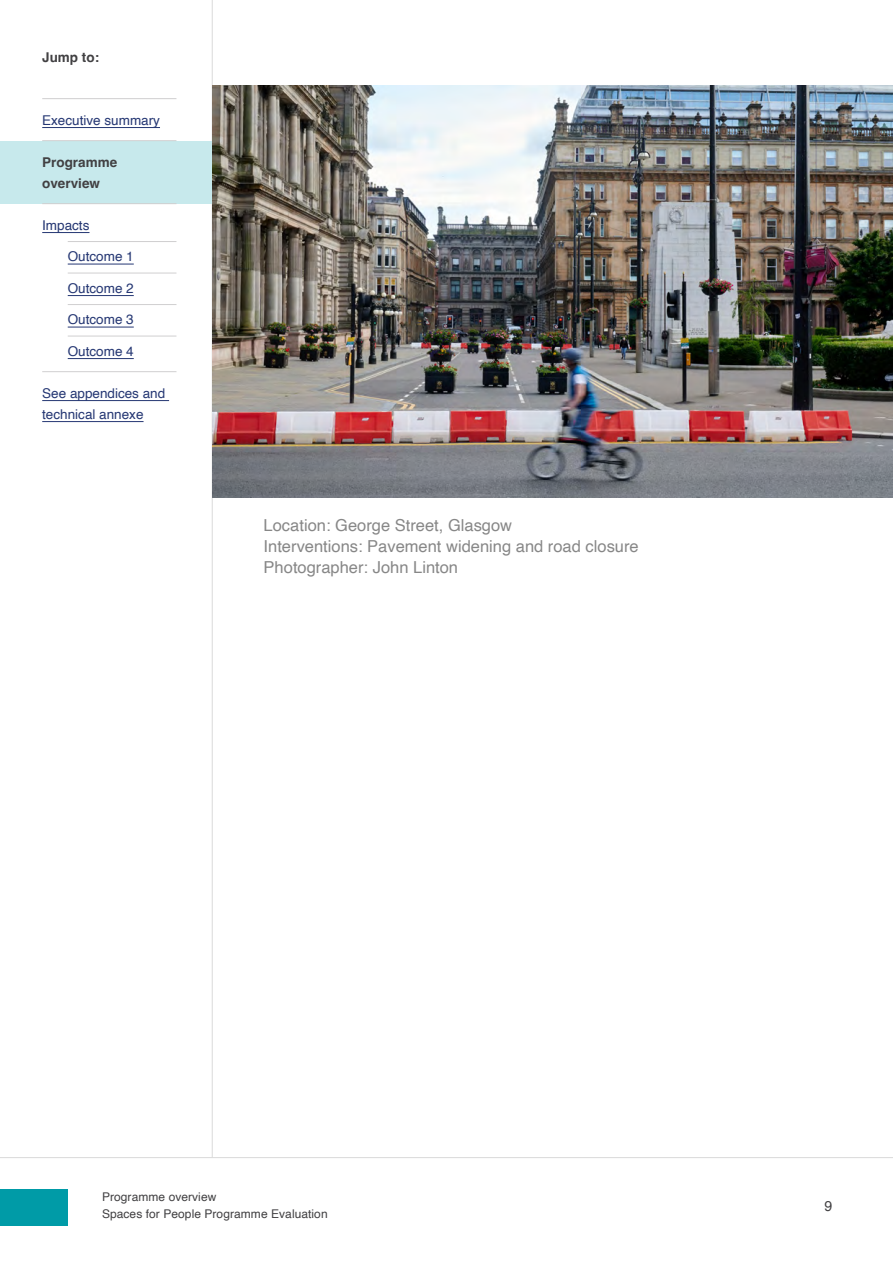
<style>
.page{position:relative;width:893px;height:1263px;background:#fff}
.page>*{position:absolute;margin:0;border:0;box-sizing:border-box;transform-origin:0 0}
.Photo_caption{font:16.5px "Helvetica";color:#878787}
.t1{font:14.25px "Helvetica";color:#414042}
.t2{font:13.5px/21px "Helvetica";color:#253773}
.t3{font:700 13.5px/21px "Helvetica";color:#414042}
.t4{font:12px/16.5px "Helvetica";letter-spacing:.005em;color:#414042}
</style>
<div class="page">
<hr style="left:0;top:1157px;width:893px;height:1px;background:#dadada">
<hr style="left:212px;top:0;width:1px;height:1157px;background:#dadada">
<hr style="left:42px;top:98px;width:134px;height:1px;background:#d0cfd0">
<hr style="left:42px;top:127px;width:118px;height:1px;background:#253773">
<div style="left:0;top:141px;width:212px;height:62px;background:#c7e9ec"></div>
<hr style="left:42px;top:140px;width:134px;height:1px;background:#d0cfd0">
<hr style="left:42px;top:203px;width:134px;height:1px;background:#d0cfd0">
<hr style="left:42px;top:232px;width:47px;height:1px;background:#253773">
<hr style="left:68px;top:241px;width:108px;height:1px;background:#d0cfd0">
<hr style="left:68px;top:264px;width:66px;height:1px;background:#253773">
<hr style="left:68px;top:273px;width:108px;height:1px;background:#d0cfd0">
<hr style="left:68px;top:295px;width:66px;height:1px;background:#253773">
<hr style="left:68px;top:304px;width:108px;height:1px;background:#d0cfd0">
<hr style="left:68px;top:327px;width:66px;height:1px;background:#253773">
<hr style="left:68px;top:336px;width:108px;height:1px;background:#d0cfd0">
<hr style="left:68px;top:358px;width:66px;height:1px;background:#253773">
<hr style="left:42px;top:371px;width:134px;height:1px;background:#d0cfd0">
<hr style="left:42px;top:400px;width:127px;height:1px;background:#253773">
<hr style="left:42px;top:421px;width:102px;height:1px;background:#253773">
<img style="left:213px;top:85px;width:680px;height:413px">
<div style="left:0;top:1190px;width:68px;height:36px;background:#009ba7"></div>
<p class="t3" style="left:42px;top:48px;width:58px">Jump to:</p>
<p class="t2" style="left:42px;top:110px;width:119px">Executive summary</p>
<p class="t3" style="left:42px;top:153px;width:77px">Programme overview</p>
<p class="t2" style="left:42px;top:215px;width:49px">Impacts</p>
<p class="t2" style="left:68px;top:246px;width:68px">Outcome 1</p>
<p class="t2" style="left:68px;top:278px;width:68px">Outcome 2</p>
<p class="t2" style="left:68px;top:309px;width:68px">Outcome 3</p>
<p class="t2" style="left:68px;top:341px;width:68px">Outcome 4</p>
<p class="t2" style="left:42px;top:383px;width:125px">See appendices and technical annexe</p>
<p class="Photo_caption" style="left:264px;top:513px;width:250px">Location: George Street, Glasgow</p>
<p class="Photo_caption" style="left:264px;top:534px;width:377px">Interventions: Pavement widening and road closure</p>
<p class="Photo_caption" style="left:264px;top:555px;width:196px">Photographer: John Linton</p>
<p class="t4" style="left:102px;top:1189px;width:227px">Programme overview<br>Spaces for People Programme Evaluation</p>
<p class="t1" style="left:825px;top:1195px;width:9px">9</p>
</div>
